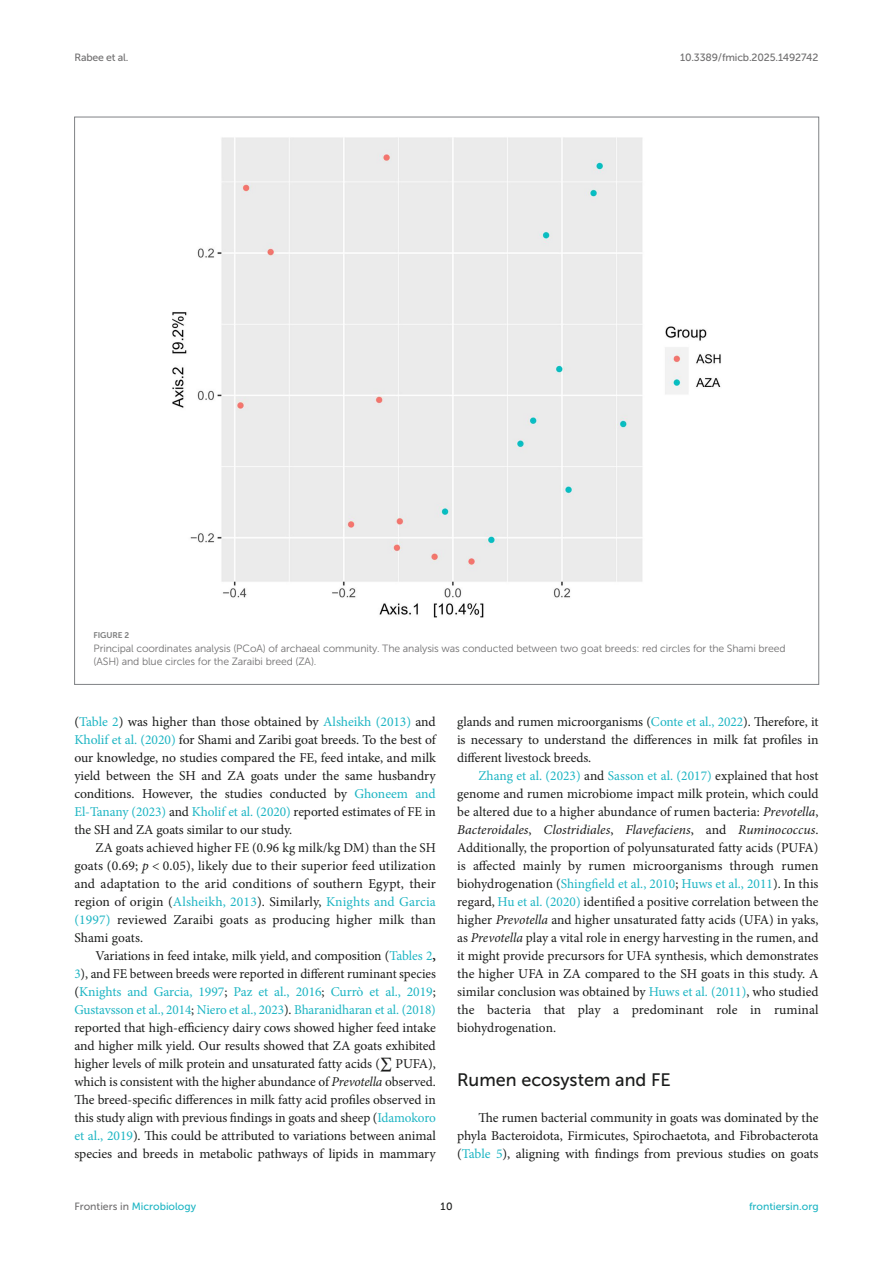
<style>
.page{position:relative;width:893px;height:1263px;background:#fff}
.page>*{position:absolute;margin:0;border:0;box-sizing:border-box;transform-origin:0 0}
.HEAD_2{font:18px "Museo Sans 500";color:#1b1c1b}
.TEXT{font:13.5px/18px "Minion Pro";letter-spacing:-.005em;color:#1b1c1b;text-align:justify}
.FIG_LEG{font:10.5px/13.5px "Museo Sans 300";letter-spacing:-.01em;color:#706f70}
.t1{font:10.5px "Museo Sans 500";color:#1db5c3}
.t2{font:10.5px "Museo Sans 500";letter-spacing:-.015em;color:#706f70}
.t3{font:10.5px "Museo Sans 500";color:#1b1c1b}
.FIG_HD{font:8.25px "Museo Sans 700";letter-spacing:-.01em;color:#7e7f7f}
.s1{color:#1db5c3}
.s2{font-style:italic}
.s3{font-weight:700}
.s4{font-family:"STIX General"}
.s5{color:#706f70}
</style>
<div class="page">
<img style="left:172px;top:137px;width:549px;height:481px">
<p class="t2" style="left:74px;top:51px;width:56px">Rabee et al.</p>
<p class="t2" style="left:680px;top:51px;width:140px">10.3389/fmicb.2025.1492742</p>
<p class="FIG_HD" style="left:94px;top:631px;width:37px">FIGURE 2</p>
<p class="FIG_LEG" style="left:94px;top:642px;width:694px">Principal coordinates analysis (PCoA) of archaeal community. The analysis was conducted between two goat breeds: red circles for the Shami breed (ASH) and blue circles for the Zaraibi breed (ZA).</p>
<p class="TEXT" style="left:74px;top:713px;width:363px">(<span class="s1">Table 2</span>) was higher than those obtained by <span class="s1">Alsheikh (2013)</span> and <span class="s1">Kholif et al. (2020)</span> for Shami and Zaribi goat breeds. To the best of our knowledge, no studies compared the FE, feed intake, and milk yield between the SH and ZA goats under the same husbandry conditions. However, the studies conducted by <span class="s1">Ghoneem and El-Tanany (2023)</span> and <span class="s1">Kholif et al. (2020)</span> reported estimates of FE in the SH and ZA goats similar to our study.</p>
<p class="TEXT" style="left:74px;top:839px;width:363px;text-indent:21px">ZA goats achieved higher FE (0.96 kg milk/kg DM) than the SH goats (0.69; <span class="s2">p</span> &lt; 0.05), likely due to their superior feed utilization and adaptation to the arid conditions of southern Egypt, their region of origin (<span class="s1">Alsheikh, 2013</span>). Similarly, <span class="s1">Knights and Garcia (1997)</span> reviewed Zaraibi goats as producing higher milk than Shami goats.</p>
<p class="TEXT" style="left:74px;top:947px;width:363px;text-indent:21px">Variations in feed intake, milk yield, and composition (<span class="s1">Tables 2</span><span class="s3">, </span><span class="s1">3</span>), and FE between breeds were reported in different ruminant species (<span class="s1">Knights and Garcia, 1997</span>; <span class="s1">Paz et al., 2016</span>; <span class="s1">Currò et al., 2019</span>; <span class="s1">Gustavsson et al., 2014</span>; <span class="s1">Niero et al., 2023</span>). <span class="s1">Bharanidharan et al. (2018) </span>reported that high-efficiency dairy cows showed higher feed intake and higher milk yield. Our results showed that ZA goats exhibited higher levels of milk protein and unsaturated fatty acids (<span class="s4">∑</span> PUFA), which is consistent with the higher abundance of <span class="s2">Prevotella</span> observed.<br>The breed-specific differences in milk fatty acid profiles observed in this study align with previous findings in goats and sheep (<span class="s1">Idamokoro et al., 2019</span>). This could be attributed to variations between animal species and breeds in metabolic pathways of lipids in mammary</p>
<p class="TEXT" style="left:457px;top:713px;width:363px">glands and rumen microorganisms (<span class="s1">Conte et al., 2022</span>). Therefore, it is necessary to understand the differences in milk fat profiles in different livestock breeds.</p>
<p class="TEXT" style="left:457px;top:767px;width:363px;text-indent:21px"><span class="s1">Zhang et al. (2023)</span> and <span class="s1">Sasson et al. (2017)</span> explained that host genome and rumen microbiome impact milk protein, which could be altered due to a higher abundance of rumen bacteria: <span class="s2">Prevotella</span>, <span class="s2">Bacteroidales</span>, <span class="s2">Clostridiales</span>, <span class="s2">Flavefaciens</span>, and <span class="s2">Ruminococcus</span>.<br>Additionally, the proportion of polyunsaturated fatty acids (PUFA) is affected mainly by rumen microorganisms through rumen biohydrogenation (<span class="s1">Shingfield et al., 2010</span>; <span class="s1">Huws et al., 2011</span>). In this regard, <span class="s1">Hu et al. (2020)</span> identified a positive correlation between the higher <span class="s2">Prevotella</span> and higher unsaturated fatty acids (UFA) in yaks, as <span class="s2">Prevotella</span> play a vital role in energy harvesting in the rumen, and it might provide precursors for UFA synthesis, which demonstrates the higher UFA in ZA compared to the SH goats in this study. A similar conclusion was obtained by <span class="s1">Huws et al. (2011)</span>, who studied the bacteria that play a predominant role in ruminal biohydrogenation.</p>
<p class="HEAD_2" style="left:457px;top:1070px;width:215px">Rumen ecosystem and FE</p>
<p class="TEXT" style="left:457px;top:1109px;width:363px;text-indent:21px">The rumen bacterial community in goats was dominated by the phyla Bacteroidota, Firmicutes, Spirochaetota, and Fibrobacterota (<span class="s1">Table 5</span>), aligning with findings from previous studies on goats</p>
<p class="t1" style="left:74px;top:1200px;width:123px"><span class="s5">Frontiers in</span> Microbiology</p>
<p class="t3" style="left:440px;top:1200px;width:14px">10</p>
<p class="t1" style="left:749px;top:1200px;width:71px">frontiersin.org</p>
</div>
